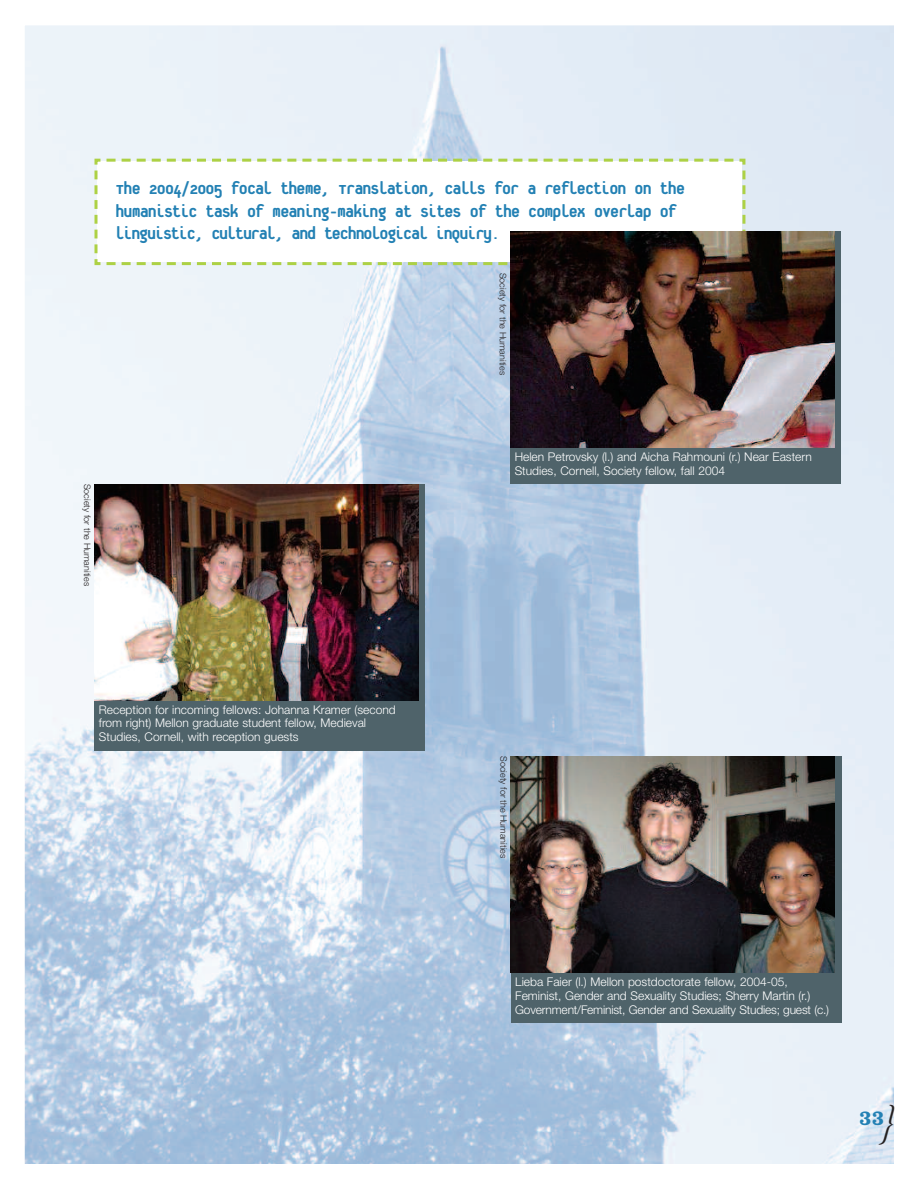
<style>
.page{position:relative;width:918px;height:1188px;background:#fff}
.page>*{position:absolute;margin:0;border:0;box-sizing:border-box;transform-origin:0 0}
.t1{font:italic 43.2px "Weidemann";color:#231f20}
.t2{font:800 19.5px/22.5px "Platelet";letter-spacing:-.045em;color:#2381b4}
.t3{font:700 17.55px "Belizio";color:#2381b4}
.t4{font:300 12px/13.8px "Helvetica Neue";color:#fff}
.t5{font:300 9px "Helvetica Neue";color:#231f20}
</style>
<div class="page">
<img style="left:26px;top:26px;width:867px;height:1137px">
<svg style="left:93px;top:157px;width:654px;height:110px"></svg>
<div style="left:94px;top:484px;width:331px;height:267px;background:#4f636a"></div>
<img style="left:94px;top:484px;width:324px;height:216px">
<div style="left:510px;top:231px;width:331px;height:253px;background:#4f636a"></div>
<img style="left:510px;top:231px;width:324px;height:216px">
<div style="left:511px;top:756px;width:331px;height:267px;background:#4f636a"></div>
<img style="left:511px;top:756px;width:324px;height:216px">
<h2 class="t2" style="left:116px;top:176px;width:571px">The 2004/2005 focal theme, Translation, calls for a reflection on the humanistic task of meaning-making at sites of the complex overlap of linguistic, cultural, and technological inquiry.</h2>
<p class="t5" style="left:506px;top:273px;width:104px;rotate:90deg">Society for the Humanities</p>
<p class="t5" style="left:91px;top:484px;width:104px;rotate:90deg">Society for the Humanities</p>
<p class="t4" style="left:515px;top:451px;width:299px">Helen Petrovsky (l.) and Aicha Rahmouni (r.) Near Eastern<br>Studies, Cornell, Society fellow, fall 2004</p>
<p class="t4" style="left:99px;top:704px;width:298px">Reception for incoming fellows: Johanna Kramer (second from right) Mellon graduate student fellow, Medieval<br>Studies, Cornell, with reception guests</p>
<p class="t5" style="left:507px;top:756px;width:104px;rotate:90deg">Society for the Humanities</p>
<p class="t4" style="left:515px;top:976px;width:315px">Lieba Faier (l.) Mellon postdoctorate fellow, 2004-05,<br>Feminist, Gender and Sexuality Studies; Sherry Martin (r.)<br>Government/Feminist, Gender and Sexuality Studies; guest (c.)</p>
<h1 class="t1" style="left:880px;top:1105px;width:13px">}</h1>
<h3 class="t3" style="left:859px;top:1108px;width:27px">33</h3>
</div>
